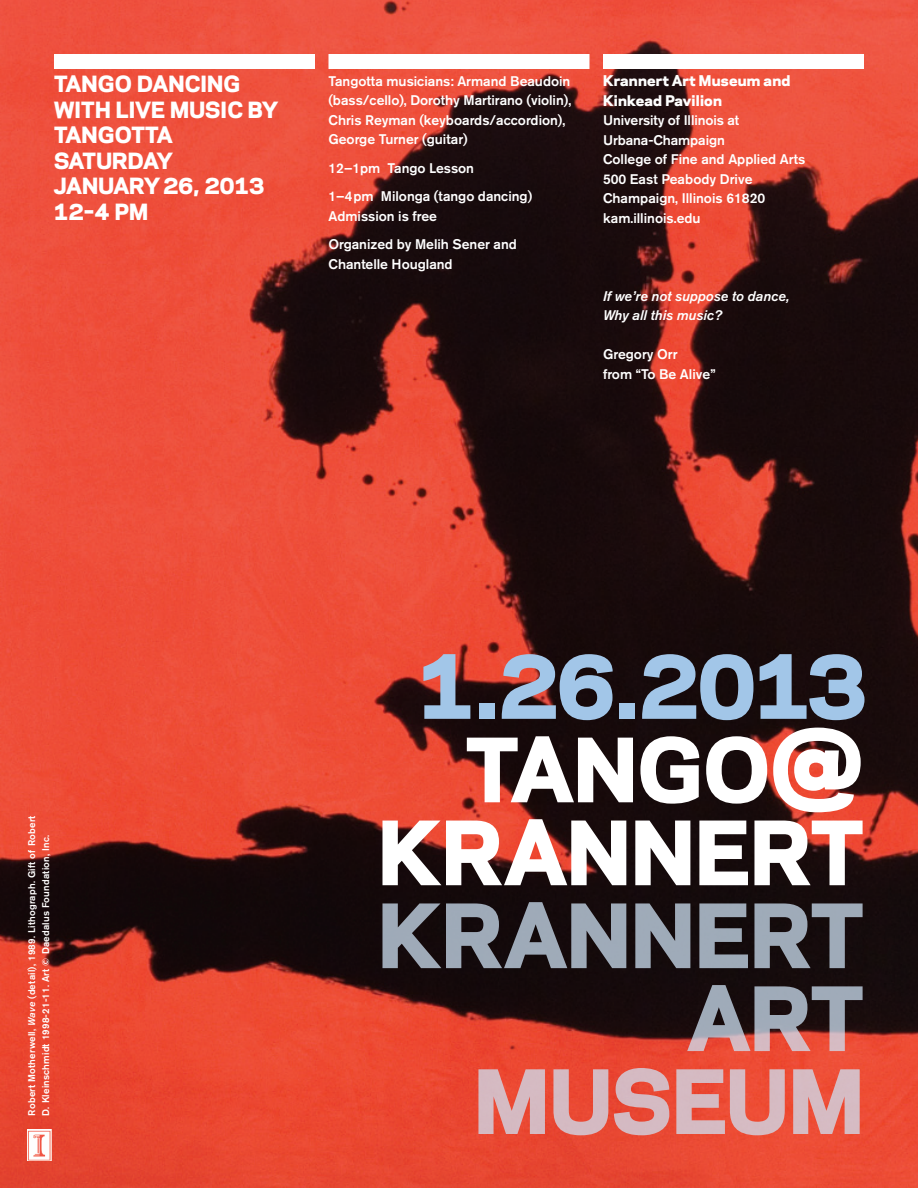
<style>
.page{position:relative;width:918px;height:1188px;background:#fff}
.page>*{position:absolute;margin:0;border:0;box-sizing:border-box;transform-origin:0 0}
.t1{font:800 82.95px "Galaxie Polaris";letter-spacing:-.015em;color:#a2c6e8}
.t2{font:800 21px/25.5px "Galaxie Polaris";letter-spacing:.01em;color:#fff}
.t3{font:500 13.8px/19.5px "Akzidenz Grotesk BE";color:#fff}
.t4{font:italic 500 13.8px/19.5px "Akzidenz Grotesk BE";color:#fff}
.t5{font:800 13.8px/19.5px "Galaxie Polaris";letter-spacing:.015em;color:#fff}
.t6{font:500 9.75px/13.8px "Akzidenz Grotesk BE";letter-spacing:.02em;color:#fff}
.s1{font-style:italic}
</style>
<div class="page">
<img style="left:0;top:0;width:918px;height:1188px">
<img style="left:27px;top:1129px;width:25px;height:32px">
<svg style="left:478px;top:1068px;width:382px;height:67px"></svg>
<svg style="left:687px;top:985px;width:176px;height:66px"></svg>
<svg style="left:382px;top:902px;width:481px;height:66px"></svg>
<svg style="left:382px;top:819px;width:481px;height:66px"></svg>
<svg style="left:467px;top:728px;width:394px;height:84px"></svg>
<div style="left:603px;top:54px;width:261px;height:15px;background:#fff"></div>
<div style="left:328px;top:54px;width:262px;height:15px;background:#fff"></div>
<div style="left:54px;top:54px;width:261px;height:15px;background:#fff"></div>
<h2 class="t2" style="left:54px;top:70px;width:225px">TANGO DANCING<br>WITH LIVE MUSIC BY<br>TANGOTTA<br>SATURDAY<br>JANUARY 26, 2013<br>12–4 PM</h2>
<p class="t3" style="left:328px;top:71px;width:244px">Tangotta musicians: Armand Beaudoin (bass/cello), Dorothy Martirano (violin), Chris Reyman (keyboards/accordion), George Turner (guitar)</p>
<p class="t3" style="left:328px;top:153px;width:205px;line-height:28.5px">12–1pm Tango Lesson<br>1–4 pm Milonga (tango dancing)</p>
<p class="t3" style="left:328px;top:201px;width:190px;line-height:28.5px">Admission is free<br>Organized by Melih Sener and</p>
<p class="t3" style="left:328px;top:254px;width:126px">Chantelle Hougland</p>
<p class="t5" style="left:603px;top:71px;width:189px">KRANNERT ART MUSEUM AND<br>KINKEAD PAVILION</p>
<p class="t3" style="left:603px;top:111px;width:204px">University of Illinois at<br>Urbana-Champaign<br>College of Fine and Applied Arts<br>500 East Peabody Drive<br>Champaign, Illinois 61820 kam.illinois.edu</p>
<p class="t4" style="left:603px;top:286px;width:188px">If we’re not suppose to dance,<br>Why all this music?</p>
<p class="t3" style="left:603px;top:345px;width:114px">Gregory Orr<br>from “To Be Alive”</p>
<p class="t6" style="left:25px;top:1116px;width:301px;rotate:-90deg">Robert Motherwell, <span class="s1">Wave</span> (detail), 1989. Lithograph. Gift of Robert<br>D. Kleinschmidt 1998-21-11. Art © Daedalus Foundation, Inc.</p>
<h1 class="t1" style="left:417px;top:625px;width:450px">1.26.2013</h1>
</div>
